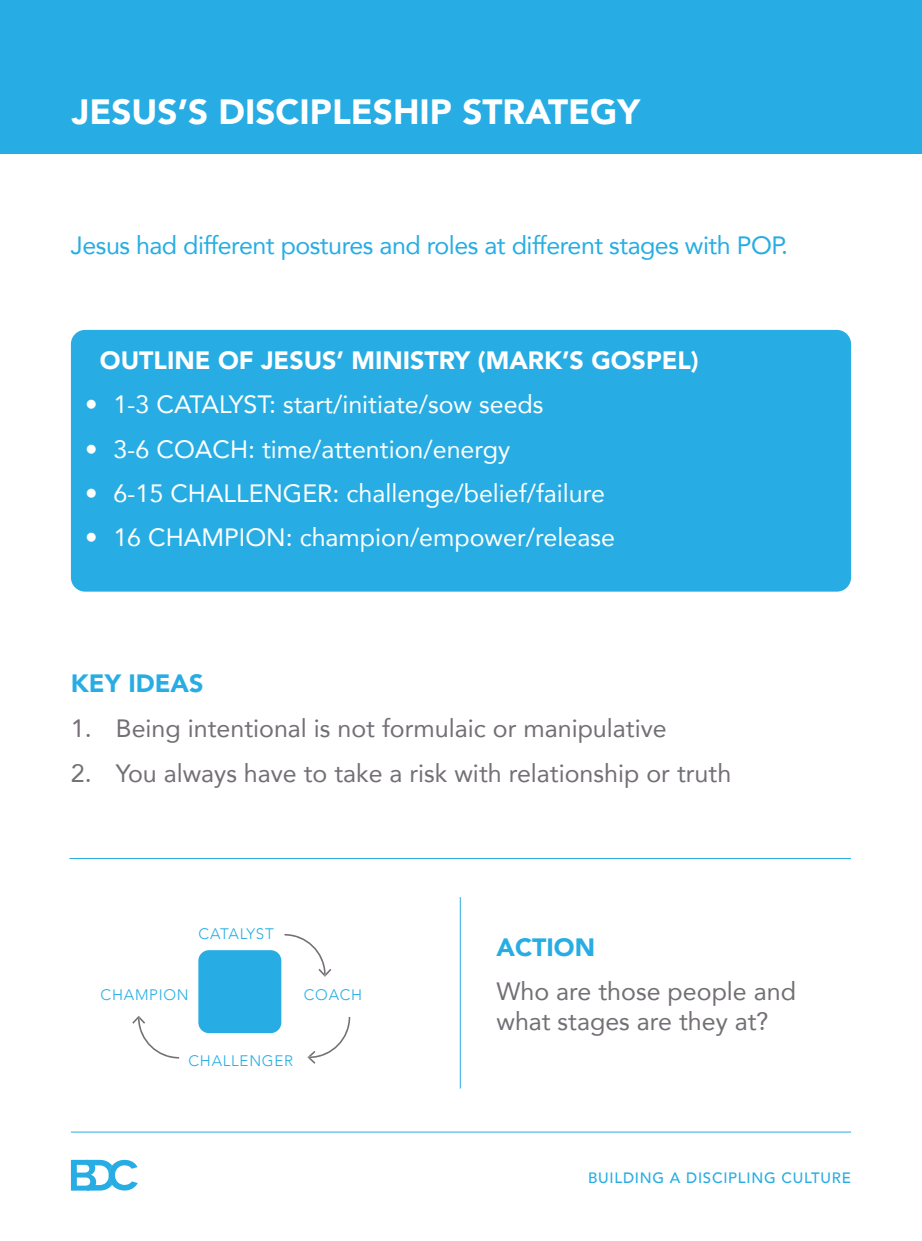
<style>
.page{position:relative;width:922px;height:1241px;background:#fff}
.page>*{position:absolute;margin:0;border:0;box-sizing:border-box;transform-origin:0 0}
.t1{font:900 35px "Avenir";color:#fff}
.t2{font:25px "Avenir";color:#fff}
.t3{font:25px/30px "Avenir";color:#736f75}
.t4{font:25px "Avenir";letter-spacing:-.02em;color:#27ade3}
.t5{font:900 25px "Avenir";color:#fff}
.t6{font:900 25px "Avenir";color:#27ade3}
.t7{font:300 15.25px "Avenir";letter-spacing:.05em;color:#27ade3}
.t8{font:500 15px "Avenir";letter-spacing:.05em;color:#27ade3}
</style>
<div class="page">
<div style="left:0;top:0;width:921px;height:153px;background:#27ade3"></div>
<hr style="left:69px;top:857px;width:781px;height:1px;background:#27ade3">
<hr style="left:71px;top:1131px;width:779px;height:1px;background:#27ade3">
<svg style="left:71px;top:1159px;width:67px;height:31px"></svg>
<hr style="left:459px;top:896px;width:1px;height:192px;background:#27ade3">
<div style="left:198px;top:950px;width:83px;height:82px;background:#27ade3;border-radius:11px"></div>
<svg style="left:284px;top:934px;width:41px;height:41px"></svg>
<svg style="left:308px;top:1017px;width:42px;height:40px"></svg>
<svg style="left:138px;top:1016px;width:41px;height:42px"></svg>
<div style="left:71px;top:330px;width:779px;height:261px;background:#27ade3;border-radius:14px"></div>
<p class="t1" style="left:72px;top:82px;width:569px">JESUS’S DISCIPLESHIP STRATEGY</p>
<p class="t4" style="left:71px;top:225px;width:718px">Jesus had different postures and roles at different stages with POP.</p>
<p class="t5" style="left:100px;top:339px;width:600px">OUTLINE OF JESUS’ MINISTRY (MARK’S GOSPEL)</p>
<p class="t2" style="left:85px;top:384px;width:460px">• 1-3 CATALYST: start/initiate/sow seeds</p>
<p class="t2" style="left:85px;top:428px;width:426px">• 3-6 COACH: time/attention/energy</p>
<p class="t2" style="left:85px;top:473px;width:521px">• 6-15 CHALLENGER: challenge/belief/failure</p>
<p class="t2" style="left:85px;top:517px;width:531px">• 16 CHAMPION: champion/empower/release</p>
<p class="t6" style="left:71px;top:662px;width:134px">KEY IDEAS</p>
<p class="t3" style="left:71px;top:713px;width:597px">1. Being intentional is not formulaic or manipulative</p>
<p class="t3" style="left:71px;top:758px;width:661px">2. You always have to take a risk with relationship or truth</p>
<p class="t7" style="left:198px;top:924px;width:77px">CATALYST</p>
<p class="t7" style="left:101px;top:986px;width:90px">CHAMPION</p>
<p class="t7" style="left:304px;top:986px;width:60px">COACH</p>
<p class="t7" style="left:188px;top:1051px;width:106px">CHALLENGER</p>
<p class="t6" style="left:496px;top:925px;width:100px">ACTION</p>
<p class="t3" style="left:496px;top:975px;width:301px">Who are those people and what stages are they at?</p>
<p class="t8" style="left:588px;top:1164px;width:264px">BUILDING A DISCIPLING CULTURE</p>
</div>
